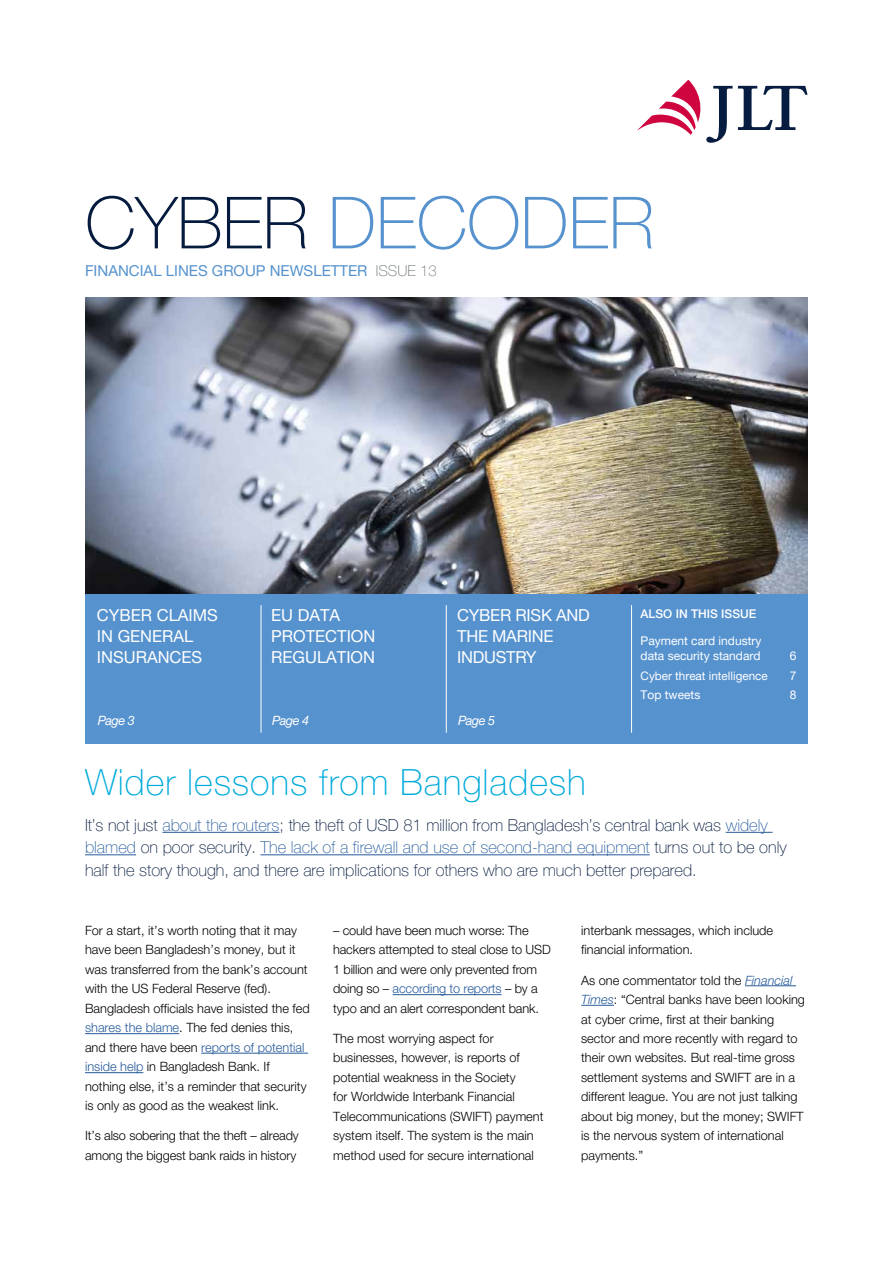
<style>
.page{position:relative;width:893px;height:1263px;background:#fff}
.page>*{position:absolute;margin:0;border:0;box-sizing:border-box;transform-origin:0 0}
.t1{font:100 72px "Helvetica Neue LT Pro";color:#5692ce}
.t2{font:100 36px "Helvetica Neue LT Pro";letter-spacing:.025em;color:#00aadb}
.t3{font:100 16.5px/22.5px "Helvetica Neue LT Pro";color:#051b3e}
.t4{font:16.5px/21px "Helvetica Neue LT Pro";color:#fff}
.t5{font:15px "Helvetica Neue LT Pro";color:#5692ce}
.t6{font:300 12.75px/19.5px "Helvetica Neue LT Pro";color:#000}
.t7{font:italic 12.75px "Helvetica Neue LT Pro";letter-spacing:-.04em;color:#fff}
.t8{font:12px/15px "Helvetica Neue LT Pro";color:#fff}
.t9{font:500 12px "Helvetica Neue LT Pro";color:#fff}
.t10{font:11.7px "Helvetica Neue LT Pro";color:#fff}
.s1{color:#051b3e}
.s2{font-weight:100;color:#71777a}
.s3{color:#275b9b}
.s4{font-style:italic;color:#275b9b}
</style>
<div class="page">
<hr style="left:85px;top:1033px;width:94px;height:1px;background:#275b9b">
<hr style="left:201px;top:1053px;width:107px;height:1px;background:#275b9b">
<hr style="left:85px;top:1072px;width:58px;height:1px;background:#275b9b">
<hr style="left:393px;top:994px;width:109px;height:1px;background:#275b9b">
<hr style="left:745px;top:985px;width:51px;height:1px;background:#275b9b">
<hr style="left:581px;top:1005px;width:33px;height:1px;background:#275b9b">
<svg style="left:638px;top:80px;width:170px;height:63px"></svg>
<img style="left:85px;top:298px;width:723px;height:297px">
<div style="left:85px;top:595px;width:723px;height:149px;background:#5692ce"></div>
<hr style="left:261px;top:605px;width:1px;height:128px;background:#fff">
<hr style="left:446px;top:605px;width:1px;height:128px;background:#fff">
<hr style="left:631px;top:605px;width:1px;height:128px;background:#fff">
<hr style="left:162px;top:832px;width:117px;height:1px;background:#275b9b">
<hr style="left:726px;top:832px;width:46px;height:1px;background:#275b9b">
<hr style="left:85px;top:854px;width:51px;height:1px;background:#275b9b">
<hr style="left:261px;top:854px;width:389px;height:1px;background:#275b9b">
<h1 class="t1" style="left:85px;top:180px;width:571px"><span class="s1">CYBER</span> DECODER</h1>
<p class="t5" style="left:85px;top:262px;width:353px">FINANCIAL LINES GROUP NEWSLETTER <span class="s2">ISSUE 13</span></p>
<p class="t4" style="left:97px;top:604px;width:122px">CYBER CLAIMS<br>IN GENERAL<br>INSURANCES</p>
<p class="t4" style="left:271px;top:604px;width:106px">EU DATA<br>PROTECTION<br>REGULATION</p>
<p class="t4" style="left:457px;top:604px;width:134px">CYBER RISK AND<br>THE MARINE<br>INDUSTRY</p>
<p class="t9" style="left:641px;top:606px;width:117px">ALSO IN THIS ISSUE</p>
<p class="t8" style="left:641px;top:633px;width:122px">Payment card industry data security standard</p>
<p class="t8" style="left:790px;top:648px;width:8px">6</p>
<p class="t7" style="left:98px;top:712px;width:39px">Page 3</p>
<p class="t7" style="left:272px;top:712px;width:39px">Page 4</p>
<p class="t7" style="left:458px;top:712px;width:39px">Page 5</p>
<p class="t10" style="left:641px;top:668px;width:129px">Cyber threat intelligence</p>
<p class="t8" style="left:790px;top:668px;width:8px">7</p>
<p class="t8" style="left:641px;top:687px;width:61px">Top tweets</p>
<p class="t8" style="left:790px;top:687px;width:8px">8</p>
<h2 class="t2" style="left:85px;top:761px;width:502px">Wider lessons from Bangladesh</h2>
<p class="t3" style="left:85px;top:813px;width:703px">It’s not just <span class="s3">about the routers</span>; the theft of USD 81 million from Bangladesh’s central bank was <span class="s3">widely blamed</span> on poor security. <span class="s3">The lack of a firewall and use of second-hand equipment</span> turns out to be only half the story though, and there are implications for others who are much better prepared.</p>
<p class="t6" style="left:85px;top:920px;width:226px">For a start, it’s worth noting that it may have been Bangladesh’s money, but it was transferred from the bank’s account with the US Federal Reserve (fed).<br>Bangladesh officials have insisted the fed <span class="s3">shares the blame</span>. The fed denies this, and there have been <span class="s3">reports of potential inside help</span> in Bangladesh Bank. If nothing else, it’s a reminder that security is only as good as the weakest link.</p>
<p class="t6" style="left:85px;top:1126px;width:215px">It’s also sobering that the theft – already among the biggest bank raids in history</p>
<p class="t6" style="left:333px;top:920px;width:219px">– could have been much worse: The hackers attempted to steal close to USD 1 billion and were only prevented from doing so – <span class="s3">according to reports</span> – by a typo and an alert correspondent bank.</p>
<p class="t6" style="left:333px;top:1028px;width:212px">The most worrying aspect for businesses, however, is reports of potential weakness in the Society<br>for Worldwide Interbank Financial Telecommunications (SWIFT) payment system itself. The system is the main method used for secure international</p>
<p class="t6" style="left:581px;top:920px;width:193px">interbank messages, which include financial information.</p>
<p class="t6" style="left:581px;top:970px;width:225px">As one commentator told the <span class="s4">Financial Times</span>: “Central banks have been looking at cyber crime, first at their banking sector and more recently with regard to their own websites. But real-time gross settlement systems and SWIFT are in a different league. You are not just talking about big money, but the money; SWIFT is the nervous system of international payments.”</p>
</div>
